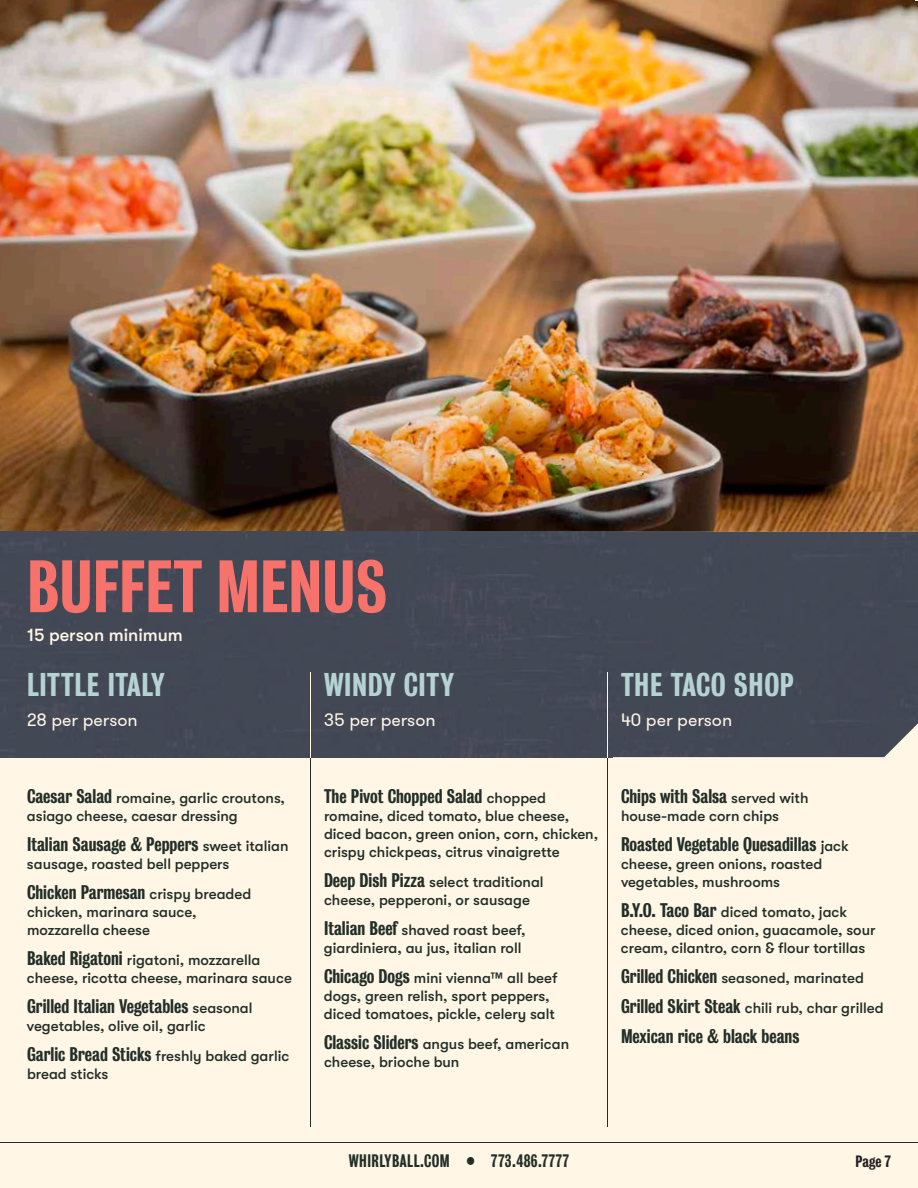
<style>
.page{position:relative;width:918px;height:1188px;background:#fff6e6}
.page>*{position:absolute;margin:0;border:0;box-sizing:border-box;transform-origin:0 0}
.t1{font:500 67.5px "Bureau Grot Condensed";color:#f6726a}
.t2{font:500 30px "Bureau Grot Condensed";letter-spacing:.02em;color:#b6d3d4}
.t3{font:500 18px "Bureau Grot Condensed";color:#222e28}
.t4{font:18px "GT Walsheim";color:#fff6e6}
.t5{font:500 18px "GT Walsheim";color:#fff6e6}
.t6{font:500 16.5px "Bureau Grot Condensed";letter-spacing:.03em;color:#222e28;scale:.93 1}
.t7{font:500 15px/18px "GT Walsheim";color:#222e28}
.t8{font:500 15px "Bureau Grot Condensed";color:#231f20}
.s1{font-family:"Bureau Grot Condensed";font-size:18px}
.s2{font-family:"GT Walsheim";font-size:15px}
</style>
<div class="page">
<hr style="left:0;top:1143px;width:918px;height:1px;background:#222e28">
<img style="left:0;top:0;width:918px;height:757px">
<hr style="left:310px;top:757px;width:1px;height:370px;background:#222e28">
<hr style="left:607px;top:757px;width:1px;height:370px;background:#222e28">
<hr style="left:310px;top:672px;width:1px;height:85px;background:#fff6e6">
<hr style="left:607px;top:672px;width:1px;height:85px;background:#fff6e6">
<h1 class="t1" style="left:27px;top:548px;width:362px">BUFFET MENUS</h1>
<p class="t5" style="left:27px;top:624px;width:157px">15 person minimum</p>
<h2 class="t2" style="left:27px;top:667px;width:139px">LITTLE ITALY</h2>
<h2 class="t2" style="left:324px;top:667px;width:131px">WINDY CITY</h2>
<h2 class="t2" style="left:621px;top:667px;width:175px">THE TACO SHOP</h2>
<p class="t4" style="left:27px;top:708px;width:112px">28 per person</p>
<p class="t4" style="left:324px;top:708px;width:113px">35 per person</p>
<p class="t4" style="left:621px;top:708px;width:113px">40 per person</p>
<p class="t7" style="left:27px;top:789px;width:260px"><span class="s1">Caesar Salad</span> romaine, garlic croutons, asiago cheese, caesar dressing</p>
<p class="t3" style="left:27px;top:834px;width:263px">Italian Sausage &amp; Peppers <span class="s2">sweet italian</span></p>
<p class="t7" style="left:27px;top:855px;width:204px">sausage, roasted bell peppers</p>
<p class="t3" style="left:27px;top:882px;width:226px">Chicken Parmesan <span class="s2">crispy breaded</span></p>
<p class="t7" style="left:27px;top:903px;width:171px">chicken, marinara sauce, mozzarella cheese</p>
<p class="t7" style="left:27px;top:951px;width:266px"><span class="s1">Baked Rigatoni</span> rigatoni, mozzarella cheese, ricotta cheese, marinara sauce</p>
<p class="t3" style="left:27px;top:996px;width:227px">Grilled Italian Vegetables <span class="s2">seasonal</span></p>
<p class="t7" style="left:27px;top:1011px;width:264px;line-height:30px">vegetables, olive oil, garlic<br><span class="s1">Garlic Bread Sticks</span> freshly baked garlic</p>
<p class="t7" style="left:27px;top:1065px;width:83px">bread sticks</p>
<p class="t3" style="left:324px;top:786px;width:224px">The Pivot Chopped Salad <span class="s2">chopped</span></p>
<p class="t7" style="left:324px;top:807px;width:276px">romaine, diced tomato, blue cheese, diced bacon, green onion, corn, chicken, crispy chickpeas, citrus vinaigrette</p>
<p class="t7" style="left:324px;top:873px;width:221px"><span class="s1">Deep Dish Pizza</span> select traditional cheese, pepperoni, or sausage</p>
<p class="t7" style="left:324px;top:921px;width:203px"><span class="s1">Italian Beef</span> shaved roast beef, giardiniera, au jus, italian roll</p>
<p class="t7" style="left:324px;top:969px;width:235px"><span class="s1">Chicago Dogs</span> mini vienna™ all beef dogs, green relish, sport peppers, diced tomatoes, pickle, celery salt</p>
<p class="t7" style="left:324px;top:1035px;width:247px"><span class="s1">Classic Sliders</span> angus beef, american cheese, brioche bun</p>
<p class="t3" style="left:621px;top:786px;width:189px">Chips with Salsa <span class="s2">served with</span></p>
<p class="t7" style="left:621px;top:807px;width:160px">house-made corn chips</p>
<p class="t3" style="left:621px;top:834px;width:229px">Roasted Vegetable Quesadillas <span class="s2">jack</span></p>
<p class="t7" style="left:621px;top:855px;width:203px">cheese, green onions, roasted vegetables, mushrooms</p>
<p class="t7" style="left:621px;top:903px;width:256px"><span class="s1">B.Y.O. Taco Bar</span> diced tomato, jack cheese, diced onion, guacamole, sour cream, cilantro, corn &amp; flour tortillas</p>
<p class="t7" style="left:621px;top:963px;width:264px;line-height:30px"><span class="s1">Grilled Chicken</span> seasoned, marinated<br><span class="s1">Grilled Skirt Steak</span> chili rub, char grilled</p>
<p class="t3" style="left:621px;top:1026px;width:180px">Mexican rice &amp; black beans</p>
<p class="t6" style="left:349px;top:1151px;width:238px">WHIRLYBALL.COM • 773.486.7777</p>
<p class="t8" style="left:856px;top:1153px;width:37px">Page 7</p>
</div>
